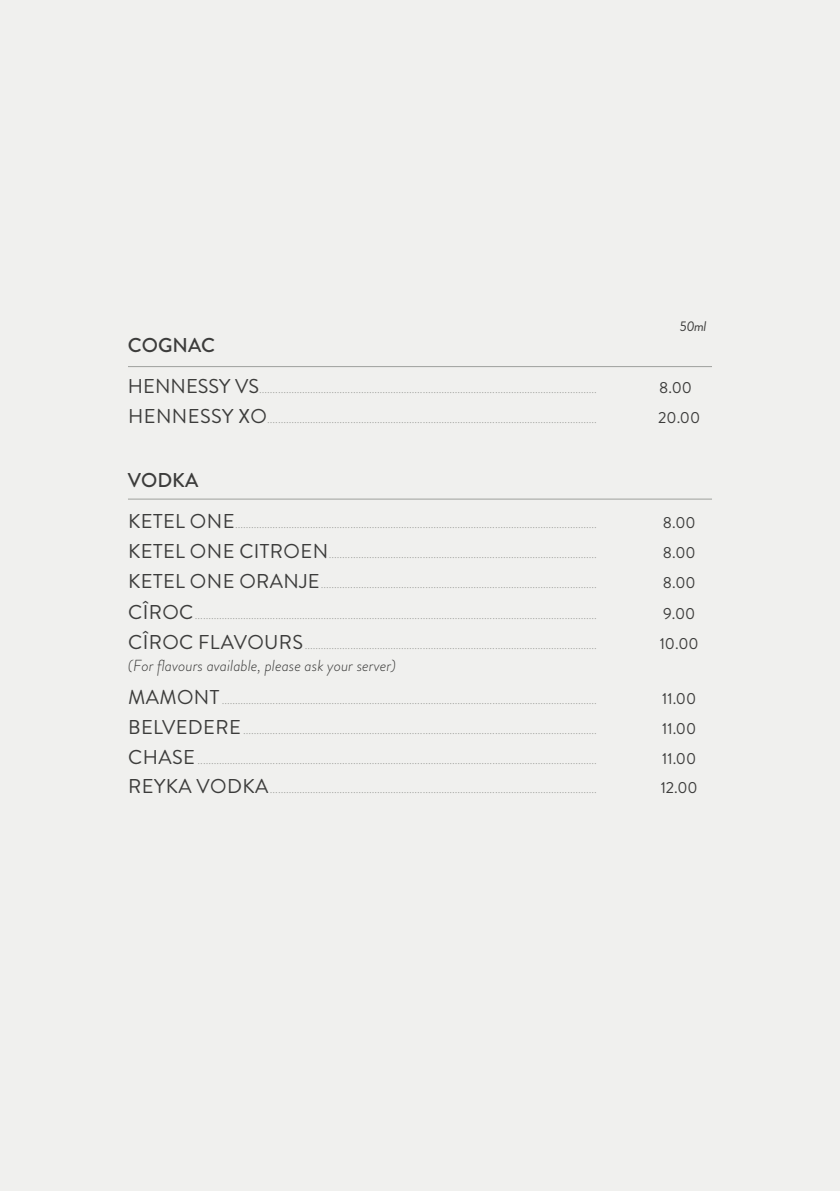
<style>
.page{position:relative;width:840px;height:1191px;background:#fff}
.page>*{position:absolute;margin:0;border:0;box-sizing:border-box;transform-origin:0 0}
.t1{font:500 20px "Brandon Grotesque";color:#3c3c3b}
.t2{font:16px "Brandon Grotesque";color:#3c3c3b}
.t3{font:italic 300 16px "Brandon Grotesque";color:#3c3c3b}
.t4{font:italic 14px "Brandon Grotesque";color:#3c3c3b}
.t5{font:300 12px "Brandon Grotesque";color:#81837e}
.s1{font-weight:400;font-size:20px;color:#3c3c3b}
</style>
<div class="page">
<div style="left:0;top:0;width:839px;height:1191px;background:#f0f0ee"></div>
<hr style="left:128px;top:366px;width:583px;height:1px;background:#9ea09d">
<hr style="left:128px;top:498px;width:583px;height:1px;background:#9ea09d">
<p class="t4" style="left:679px;top:317px;width:28px">50ml</p>
<h1 class="t1" style="left:128px;top:331px;width:89px">COGNAC</h1>
<p class="t5" style="left:128px;top:380px;width:470px"><span class="s1">HENNESSY VS</span>..............................................................................................................................</p>
<h2 class="t2" style="left:659px;top:376px;width:34px">8.00</h2>
<p class="t5" style="left:128px;top:411px;width:470px"><span class="s1">HENNESSY XO</span>...........................................................................................................................</p>
<h2 class="t2" style="left:658px;top:406px;width:43px">20.00</h2>
<h1 class="t1" style="left:128px;top:466px;width:72px">VODKA</h1>
<p class="t5" style="left:128px;top:515px;width:470px"><span class="s1">KETEL ONE</span>.......................................................................................................................................</p>
<h2 class="t2" style="left:662px;top:511px;width:34px">8.00</h2>
<p class="t5" style="left:128px;top:545px;width:470px"><span class="s1">KETEL ONE CITROEN</span>....................................................................................................</p>
<h2 class="t2" style="left:662px;top:541px;width:34px">8.00</h2>
<p class="t5" style="left:128px;top:576px;width:470px"><span class="s1">KETEL ONE ORANJE</span>.......................................................................................................</p>
<h2 class="t2" style="left:662px;top:572px;width:34px">8.00</h2>
<p class="t5" style="left:128px;top:606px;width:470px"><span class="s1">CÎROC</span>......................................................................................................................................................</p>
<h2 class="t2" style="left:662px;top:602px;width:34px">9.00</h2>
<p class="t5" style="left:128px;top:636px;width:470px"><span class="s1">CÎROC FLAVOURS</span>.............................................................................................................</p>
<h2 class="t2" style="left:659px;top:632px;width:40px">10.00</h2>
<h2 class="t3" style="left:128px;top:655px;width:269px">(For flavours available, please ask your server)</h2>
<p class="t5" style="left:128px;top:691px;width:470px"><span class="s1">MAMONT</span> ............................................................................................................................................</p>
<h2 class="t2" style="left:662px;top:687px;width:35px">11.00</h2>
<p class="t5" style="left:128px;top:721px;width:470px"><span class="s1">BELVEDERE</span> ....................................................................................................................................</p>
<h2 class="t2" style="left:662px;top:717px;width:35px">11.00</h2>
<p class="t5" style="left:128px;top:752px;width:470px"><span class="s1">CHASE</span> .....................................................................................................................................................</p>
<h2 class="t2" style="left:662px;top:748px;width:35px">11.00</h2>
<p class="t5" style="left:128px;top:780px;width:470px"><span class="s1">REYKA VODKA</span>..........................................................................................................................</p>
<h2 class="t2" style="left:660px;top:776px;width:39px">12.00</h2>
</div>
